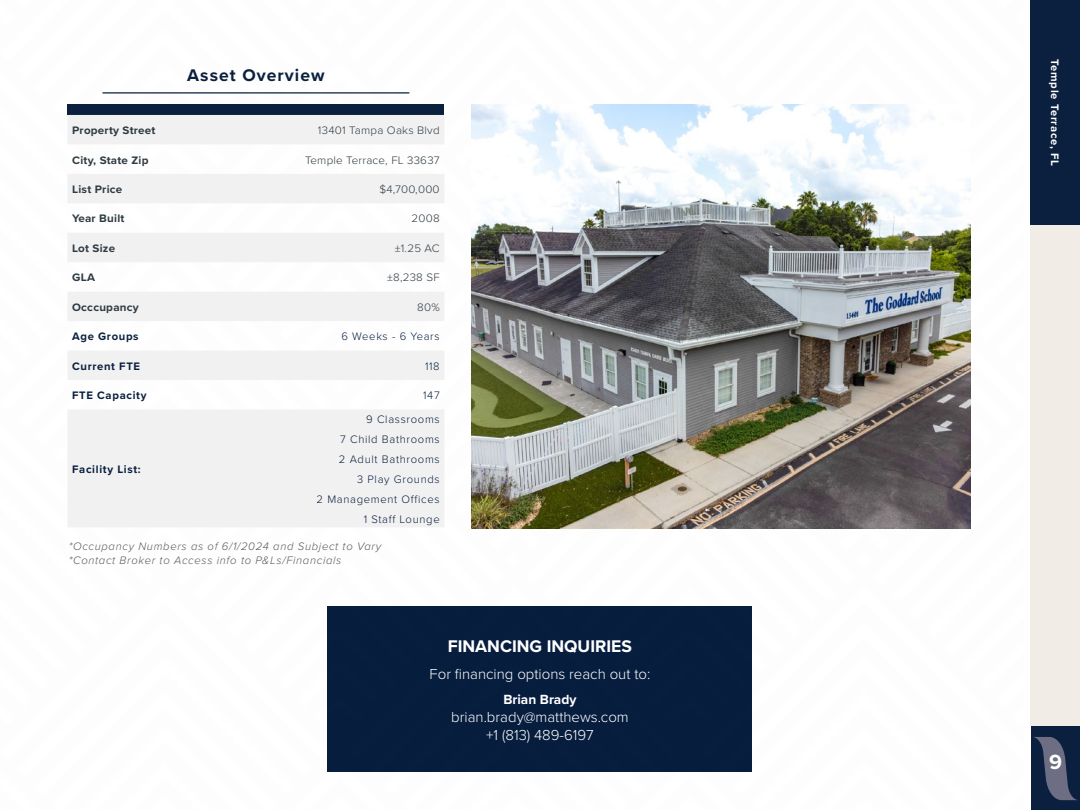
<style>
.page{position:relative;width:1080px;height:810px;background:#fff}
.page>*{position:absolute;margin:0;border:0;box-sizing:border-box;transform-origin:0 0}
.t1{font:700 21.25px "Proxima Nova";color:#fff}
.t2{font:700 17.5px "Proxima Nova";color:#fff}
.t3{font:700 17.5px "Proxima Nova";letter-spacing:.06em;color:#0a203e}
.t4{font:300 15px/18px "Proxima Nova";color:#fff;text-align:center}
.t5{font:700 13.75px "Proxima Nova";color:#fff}
.t6{font:300 11.25px/20px "Proxima Nova";letter-spacing:.06em;color:#0a203e;text-align:right}
.t7{font:italic 300 11.25px/13.5px "Proxima Nova";letter-spacing:.06em;color:#58595b}
.t8{font:300 11.25px "Proxima Nova";letter-spacing:.02em;color:#2e3b42}
.t9{font:700 11.25px "Proxima Nova";letter-spacing:.02em;color:#2e3b42}
.t10{font:700 11.25px "Proxima Nova";letter-spacing:.06em;color:#0a203e}
.t11{font:700 11.25px "Proxima Nova";letter-spacing:.06em;color:#fff}
</style>
<div class="page">
<hr style="left:102px;top:92px;width:307px;height:2px;background:#0a203e">
<div style="left:328px;top:606px;width:424px;height:166px;background:#071e3f"></div>
<div style="left:68px;top:105px;width:376px;height:10px;background:#0a203e"></div>
<svg style="left:68px;top:115px;width:376px;height:412px;fill:#f1f1f2"></svg>
<img style="left:472px;top:104px;width:498px;height:425px">
<div style="left:1031px;top:726px;width:49px;height:84px;background:#0a203e"></div>
<svg style="left:1033px;top:737px;width:44px;height:63px"></svg>
<div style="left:1031px;top:225px;width:49px;height:501px;background:#f1ece6"></div>
<div style="left:1031px;top:0;width:49px;height:225px;background:#0a203e"></div>
<h2 class="t3" style="left:187px;top:62px;width:139px">Asset Overview</h2>
<p class="t9" style="left:72px;top:122px;width:85px">Property Street</p>
<p class="t8" style="left:318px;top:122px;width:123px">13401 Tampa Oaks Blvd</p>
<p class="t9" style="left:72px;top:151px;width:78px">City, State Zip</p>
<p class="t8" style="left:305px;top:151px;width:136px">Temple Terrace, FL 33637</p>
<p class="t9" style="left:72px;top:181px;width:52px">List Price</p>
<p class="t8" style="left:379px;top:181px;width:62px">$4,700,000</p>
<p class="t9" style="left:72px;top:210px;width:54px">Year Built</p>
<p class="t8" style="left:411px;top:210px;width:30px">2008</p>
<p class="t9" style="left:72px;top:240px;width:45px">Lot Size</p>
<p class="t8" style="left:395px;top:240px;width:46px">±1.25 AC</p>
<p class="t9" style="left:72px;top:269px;width:24px">GLA</p>
<p class="t8" style="left:387px;top:269px;width:54px">±8,238 SF</p>
<p class="t9" style="left:72px;top:299px;width:68px">Occcupancy</p>
<p class="t8" style="left:417px;top:299px;width:24px">80%</p>
<p class="t10" style="left:72px;top:328px;width:68px">Age Groups</p>
<p class="t6" style="left:341px;top:326px;width:100px">6 Weeks - 6 Years</p>
<p class="t10" style="left:72px;top:358px;width:70px">Current FTE</p>
<p class="t6" style="left:425px;top:355px;width:16px">118</p>
<p class="t10" style="left:72px;top:387px;width:76px">FTE Capacity</p>
<p class="t6" style="left:423px;top:385px;width:18px">147</p>
<p class="t6" style="left:317px;top:409px;width:125px">9 Classrooms<br>7 Child Bathrooms<br>2 Adult Bathrooms<br>3 Play Grounds<br>2 Management Offices<br>1 Staff Lounge</p>
<p class="t7" style="left:69px;top:539px;width:314px">*Occupancy Numbers as of 6/1/2024 and Subject to Vary *Contact Broker to Access info to P&amp;Ls/Financials</p>
<p class="t10" style="left:72px;top:461px;width:70px">Facility List:</p>
<h2 class="t2" style="left:448px;top:633px;width:186px">FINANCING INQUIRIES</h2>
<h3 class="t4" style="left:430px;top:664px;width:222px">For financing options reach out to:</h3>
<p class="t5" style="left:503px;top:689px;width:75px">Brian Brady</p>
<h3 class="t4" style="left:451px;top:707px;width:179px">brian.brady@matthews.com +1 (813) 489-6197</h3>
<p class="t11" style="left:1063px;top:59px;width:108px;rotate:90deg">Temple Terrace, FL</p>
<h1 class="t1" style="left:1049px;top:746px;width:14px">9</h1>
</div>
